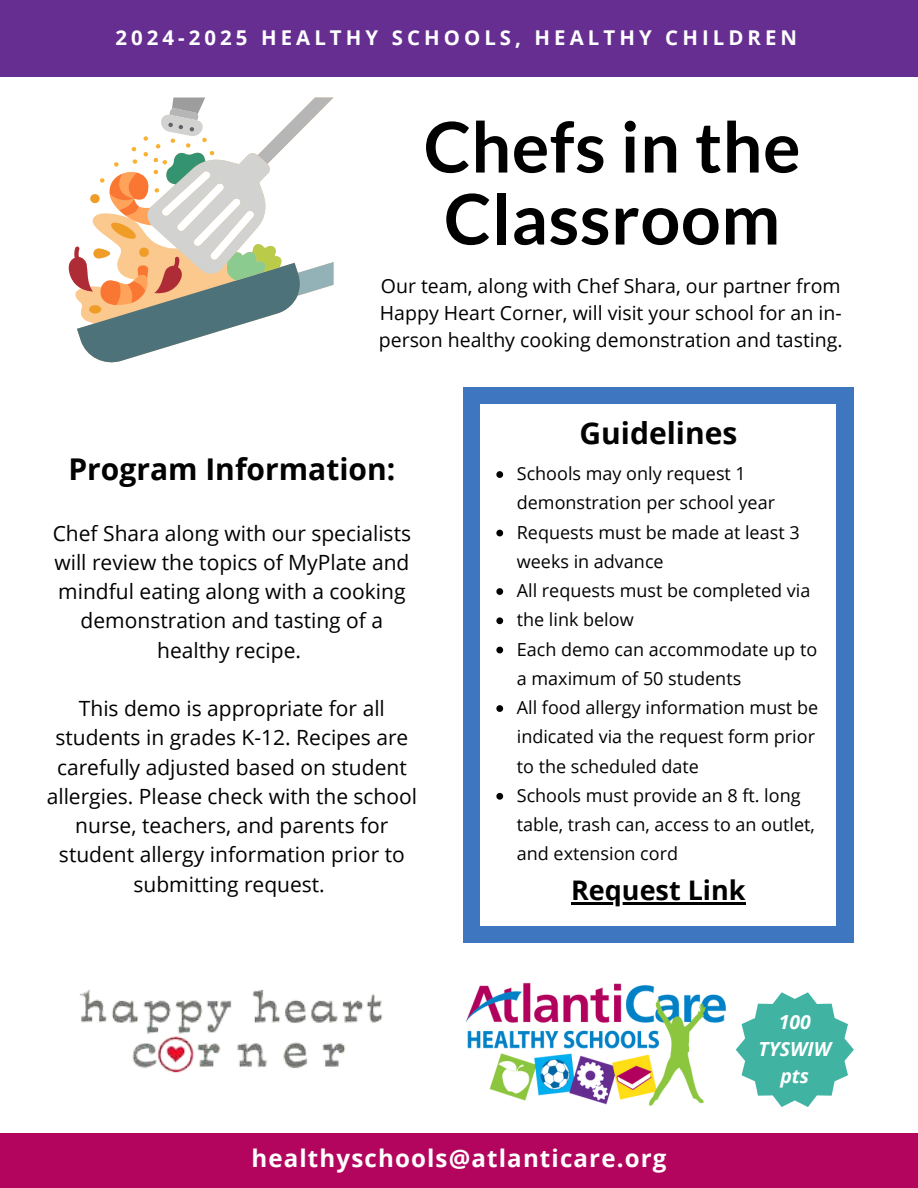
<style>
.page{position:relative;width:918px;height:1188px;background:#fff}
.page>*{position:absolute;margin:0;border:0;box-sizing:border-box;transform-origin:0 0}
.t1{font:700 69.9px/72px "Lato";letter-spacing:.01em;color:#000}
.t2{font:700 30px "Open Sans";color:#020202}
.t3{font:700 27px "Open Sans";color:#000}
.t4{font:700 24.15px "Open Sans";letter-spacing:.045em;color:#fff}
.t5{font:21px/29.2px "Open Sans";color:#020202;text-align:center}
.t6{font:700 20.4px "Open Sans";letter-spacing:.2em;color:#fff}
.t7{font:19.5px/27px "Open Sans";color:#000;text-align:justify}
.t8{font:italic 700 19.5px/27px "Open Sans";color:#fff;text-align:center}
.t9{font:18px/29.2px "Open Sans";color:#020202}
</style>
<div class="page">
<div style="left:0;top:0;width:918px;height:77px;background:#672e92"></div>
<div style="left:0;top:1133px;width:918px;height:55px;background:#b3055e"></div>
<div style="left:463px;top:387px;width:391px;height:555px;background:#3e76c0"></div>
<div style="left:480px;top:404px;width:356px;height:522px;background:#fff"></div>
<img style="left:465px;top:982px;width:261px;height:124px">
<svg style="left:736px;top:992px;width:118px;height:115px"></svg>
<svg style="left:68px;top:98px;width:266px;height:265px"></svg>
<img style="left:80px;top:990px;width:303px;height:83px">
<svg style="left:496px;top:471px;width:7px;height:7px"></svg>
<svg style="left:496px;top:530px;width:7px;height:6px"></svg>
<svg style="left:496px;top:588px;width:7px;height:7px"></svg>
<svg style="left:496px;top:617px;width:7px;height:7px"></svg>
<svg style="left:496px;top:647px;width:7px;height:6px"></svg>
<svg style="left:496px;top:705px;width:7px;height:7px"></svg>
<svg style="left:496px;top:793px;width:7px;height:7px"></svg>
<hr style="left:571px;top:902px;width:175px;height:2px;background:#000">
<h2 class="t6" style="left:115px;top:23px;width:683px">2024-2025 HEALTHY SCHOOLS, HEALTHY CHILDREN</h2>
<p class="t1" style="left:424px;top:109px;width:378px">Chefs in the<br>Classroom</p>
<h2 class="t7" style="left:379px;top:272px;width:465px">Our team, along with Chef Shara, our partner from Happy Heart Corner, will visit your school for an in&shy;person healthy cooking demonstration and tasting.</h2>
<p class="t2" style="left:68px;top:448px;width:328px">Program Information:</p>
<p class="t5" style="left:53px;top:518px;width:360px">Chef Shara along with our specialists will review the topics of MyPlate and mindful eating along with a cooking demonstration and tasting of a healthy recipe.</p>
<p class="t5" style="left:47px;top:693px;width:372px">This demo is appropriate for all students in grades K-12. Recipes are carefully adjusted based on student allergies. Please check with the school nurse, teachers, and parents for student allergy information prior to submitting request.</p>
<p class="t2" style="left:580px;top:412px;width:159px">Guidelines</p>
<p class="t9" style="left:517px;top:459px;width:260px">Schools may only request 1 demonstration per school year</p>
<p class="t9" style="left:517px;top:517px;width:284px">Requests must be made at least 3 weeks in advance</p>
<p class="t9" style="left:517px;top:576px;width:295px">All requests must be completed via</p>
<p class="t9" style="left:517px;top:605px;width:118px">the link below</p>
<p class="t9" style="left:517px;top:634px;width:302px">Each demo can accommodate up to a maximum of 50 students</p>
<p class="t9" style="left:517px;top:693px;width:303px">All food allergy information must be indicated via the request form prior to the scheduled date</p>
<p class="t9" style="left:517px;top:780px;width:300px">Schools must provide an 8 ft. long table, trash can, access to an outlet, and extension cord</p>
<h3 class="t3" style="left:571px;top:871px;width:176px">Request Link</h3>
<p class="t8" style="left:758px;top:1008px;width:74px">100<br>TYSWIW pts</p>
<p class="t4" style="left:251px;top:1142px;width:417px">healthyschools@atlanticare.org</p>
</div>
